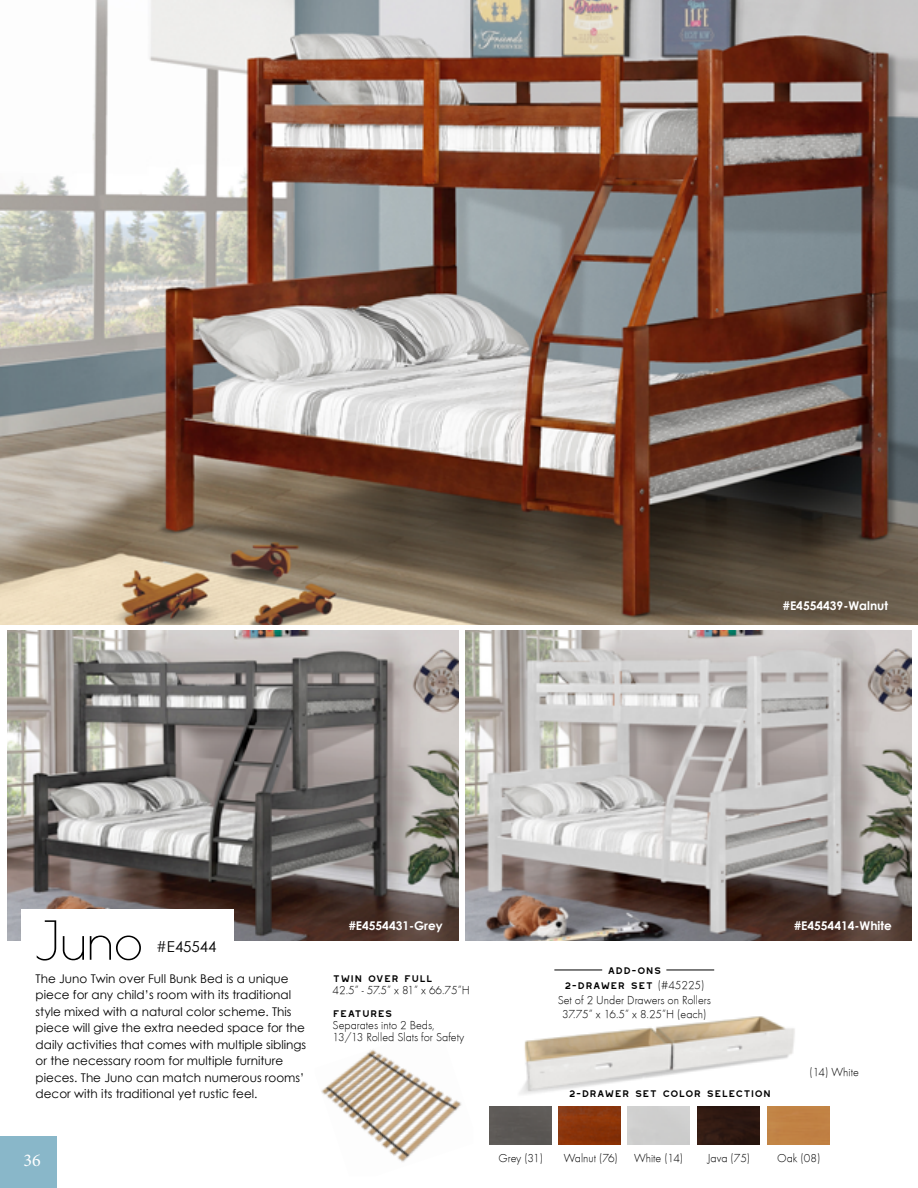
<style>
.page{position:relative;width:918px;height:1188px;background:#fff}
.page>*{position:absolute;margin:0;border:0;box-sizing:border-box;transform-origin:0 0}
.t1{font:52.5px "Poiret One";color:#000}
.t2{font:18px "Minion Pro";color:#fff}
.t3{font:15px "Century Gothic";color:#000}
.t4{font:12px/16.5px "Century Gothic";color:#000}
.t5{font:12px/13.5px "Function LH Light";color:#000;text-align:center}
.t6{font:12px "Westmount";letter-spacing:-.05em;color:#000}
.t7{font:700 12px "Century Gothic";color:#fff}
.s1{font-family:"Function LH Light"}
</style>
<div class="page">
<img style="left:321px;top:1049px;width:141px;height:113px">
<img style="left:8px;top:631px;width:451px;height:310px">
<img style="left:465px;top:631px;width:446px;height:310px">
<div style="left:0;top:1136px;width:57px;height:52px;background:#89b7c9"></div>
<img style="left:0;top:0;width:918px;height:624px">
<img style="left:519px;top:1016px;width:276px;height:79px">
<img style="left:698px;top:1106px;width:62px;height:38px">
<img style="left:558px;top:1106px;width:63px;height:38px">
<div style="left:490px;top:1106px;width:62px;height:38px;background:#5c5956"></div>
<div style="left:768px;top:1106px;width:62px;height:38px;background:#c18244"></div>
<hr style="left:554px;top:970px;width:48px;height:1px;background:#000">
<hr style="left:666px;top:970px;width:48px;height:1px;background:#000">
<div style="left:22px;top:909px;width:212px;height:45px;background:#fff"></div>
<h1 class="t1" style="left:36px;top:909px;width:109px">Juno</h1>
<p class="t3" style="left:156px;top:936px;width:62px">#E45544</p>
<p class="t7" style="left:783px;top:596px;width:107px">#E4554439-Walnut</p>
<p class="t7" style="left:349px;top:917px;width:96px">#E4554431-Grey</p>
<p class="t7" style="left:794px;top:917px;width:99px">#E4554414-White</p>
<p class="t4" style="left:36px;top:970px;width:272px">The Juno Twin over Full Bunk Bed is a unique piece for any child’s room with its traditional style mixed with a natural color scheme. This piece will give the extra needed space for the daily activities that comes with multiple siblings or the necessary room for multiple furniture pieces. The Juno can match numerous rooms’ decor with its traditional yet rustic feel.</p>
<p class="t6" style="left:333px;top:972px;width:102px">TWIN OVER Full</p>
<p class="t5" style="left:333px;top:984px;width:139px">42.5” - 57.5” x 81” x 66.75”H</p>
<p class="t6" style="left:333px;top:1007px;width:62px">Features</p>
<p class="t5" style="left:333px;top:1019px;width:133px;line-height:12px;text-align:left">Separates into 2 Beds,<br>13/13 Rolled Slats for Safety</p>
<h2 class="t2" style="left:24px;top:1148px;width:19px">36</h2>
<p class="t6" style="left:607px;top:964px;width:56px">Add-ons</p>
<p class="t6" style="left:564px;top:979px;width:142px">2-Drawer set <span class="s1">(#45225)</span></p>
<p class="t5" style="left:558px;top:994px;width:155px">Set of 2 Under Drawers on Rollers<br>37.75” x 16.5” x 8.25”H (each)</p>
<p class="t6" style="left:568px;top:1087px;width:205px">2-Drawer set color Selection</p>
<p class="t5" style="left:810px;top:1065px;width:51px">(14) White</p>
<p class="t5" style="left:499px;top:1151px;width:46px">Grey (31)</p>
<p class="t5" style="left:564px;top:1151px;width:56px">Walnut (76)</p>
<p class="t5" style="left:634px;top:1151px;width:51px">White (14)</p>
<p class="t5" style="left:707px;top:1151px;width:44px">Java (75)</p>
<p class="t5" style="left:777px;top:1151px;width:45px">Oak (08)</p>
</div>
